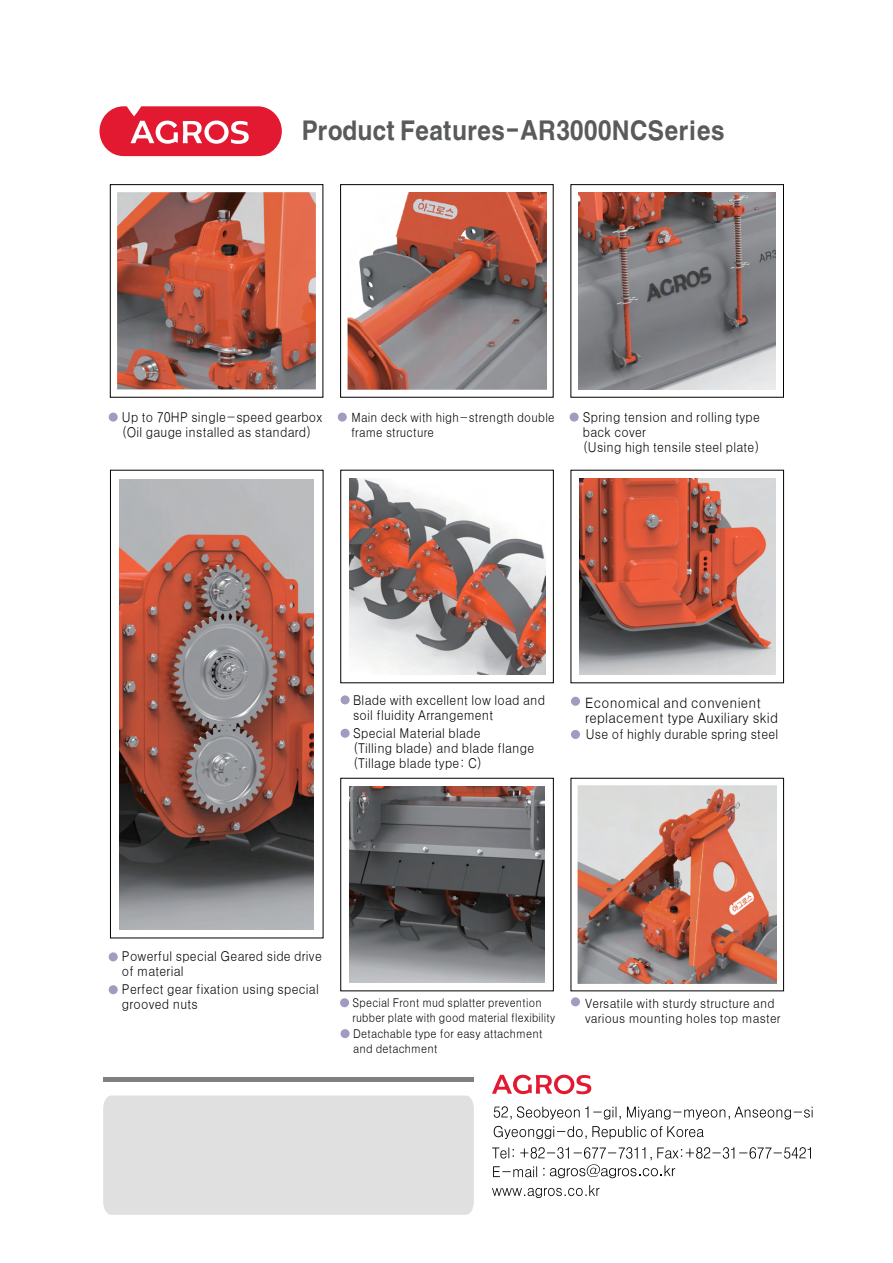
<style>
.page{position:relative;width:893px;height:1263px;background:#fff}
.page>*{position:absolute;margin:0;border:0;box-sizing:border-box;transform-origin:0 0}
.t1{font:25.5px "H2 gtr E";letter-spacing:-.03em;color:#595a5b;scale:.93 1}
.t2{font:14.25px/15px "H2 gtr M";color:#000;scale:.92 1}
.t3{font:13.5px/15px "H2 gtr M";color:#000;scale:.9 1}
.t4{font:12.75px/15px "H2 gtr M";color:#000;scale:.93 1}
.t5{font:12.75px/15px "H2 gtr M";color:#000;scale:.9 1}
.t6{font:12px/15.3px "H2 gtr M";color:#000;scale:.88 1}
</style>
<div class="page">
<svg style="left:99px;top:106px;width:183px;height:50px"></svg>
<div style="left:109px;top:413px;width:9px;height:9px;background:#9f9cc2;border-radius:50%"></div>
<div style="left:109px;top:952px;width:9px;height:9px;background:#9f9cc2;border-radius:50%"></div>
<div style="left:109px;top:985px;width:9px;height:9px;background:#9f9cc2;border-radius:50%"></div>
<div style="left:338px;top:413px;width:9px;height:9px;background:#9f9cc2;border-radius:50%"></div>
<div style="left:341px;top:695px;width:9px;height:9px;background:#9f9cc2;border-radius:50%"></div>
<div style="left:570px;top:413px;width:9px;height:9px;background:#9f9cc2;border-radius:50%"></div>
<div style="left:341px;top:729px;width:9px;height:9px;background:#9f9cc2;border-radius:50%"></div>
<div style="left:340px;top:998px;width:9px;height:9px;background:#9f9cc2;border-radius:50%"></div>
<div style="left:341px;top:1029px;width:9px;height:9px;background:#9f9cc2;border-radius:50%"></div>
<img style="left:117px;top:192px;width:199px;height:198px">
<div style="left:110px;top:184px;width:213px;height:213px;border:1px solid #000"></div>
<div style="left:110px;top:470px;width:213px;height:468px;border:1px solid #000"></div>
<div style="left:340px;top:184px;width:213px;height:213px;border:1px solid #000"></div>
<div style="left:571px;top:184px;width:213px;height:213px;border:1px solid #000"></div>
<div style="left:103px;top:1095px;width:371px;height:120px;background:#e0e0e0"></div>
<div style="left:103px;top:1077px;width:371px;height:5px;background:#808080"></div>
<svg style="left:492px;top:1075px;width:99px;height:19px"></svg>
<svg style="left:494px;top:1106px;width:318px;height:33px"></svg>
<svg style="left:492px;top:1147px;width:319px;height:51px"></svg>
<div style="left:571px;top:697px;width:9px;height:9px;background:#9f9cc2;border-radius:50%"></div>
<div style="left:571px;top:997px;width:9px;height:9px;background:#9f9cc2;border-radius:50%"></div>
<div style="left:571px;top:730px;width:9px;height:9px;background:#9f9cc2;border-radius:50%"></div>
<img style="left:579px;top:192px;width:196px;height:197px">
<img style="left:120px;top:479px;width:194px;height:450px">
<img style="left:349px;top:478px;width:196px;height:196px">
<img style="left:349px;top:786px;width:196px;height:197px">
<img style="left:579px;top:478px;width:196px;height:196px">
<img style="left:347px;top:192px;width:200px;height:198px">
<img style="left:578px;top:785px;width:199px;height:199px">
<h1 class="t1" style="left:301px;top:118px;width:457px">Product Features-AR3000NCSeries</h1>
<p class="t3" style="left:122px;top:409px;width:224px">Up to 70HP single-speed gearbox (Oil gauge installed as standard)</p>
<p class="t5" style="left:351px;top:410px;width:228px">Main deck with high-strength double frame structure</p>
<p class="t3" style="left:583px;top:409px;width:199px">Spring tension and rolling type back cover<br>(Using high tensile steel plate)</p>
<p class="t3" style="left:353px;top:692px;width:215px">Blade with excellent low load and soil fluidity Arrangement</p>
<p class="t3" style="left:353px;top:725px;width:203px">Special Material blade<br>(Tilling blade) and blade flange (Tillage blade type: C)</p>
<p class="t2" style="left:585px;top:695px;width:212px">Economical and convenient replacement type Auxiliary skid</p>
<p class="t3" style="left:586px;top:726px;width:216px">Use of highly durable spring steel</p>
<p class="t3" style="left:122px;top:949px;width:224px">Powerful special Geared side drive of material</p>
<p class="t3" style="left:122px;top:982px;width:221px">Perfect gear fixation using special grooved nuts</p>
<p class="t6" style="left:353px;top:995px;width:232px">Special Front mud splatter prevention rubber plate with good material flexibility Detachable type for easy attachment and detachment</p>
<p class="t4" style="left:585px;top:996px;width:212px">Versatile with sturdy structure and various mounting holes top master</p>
</div>
